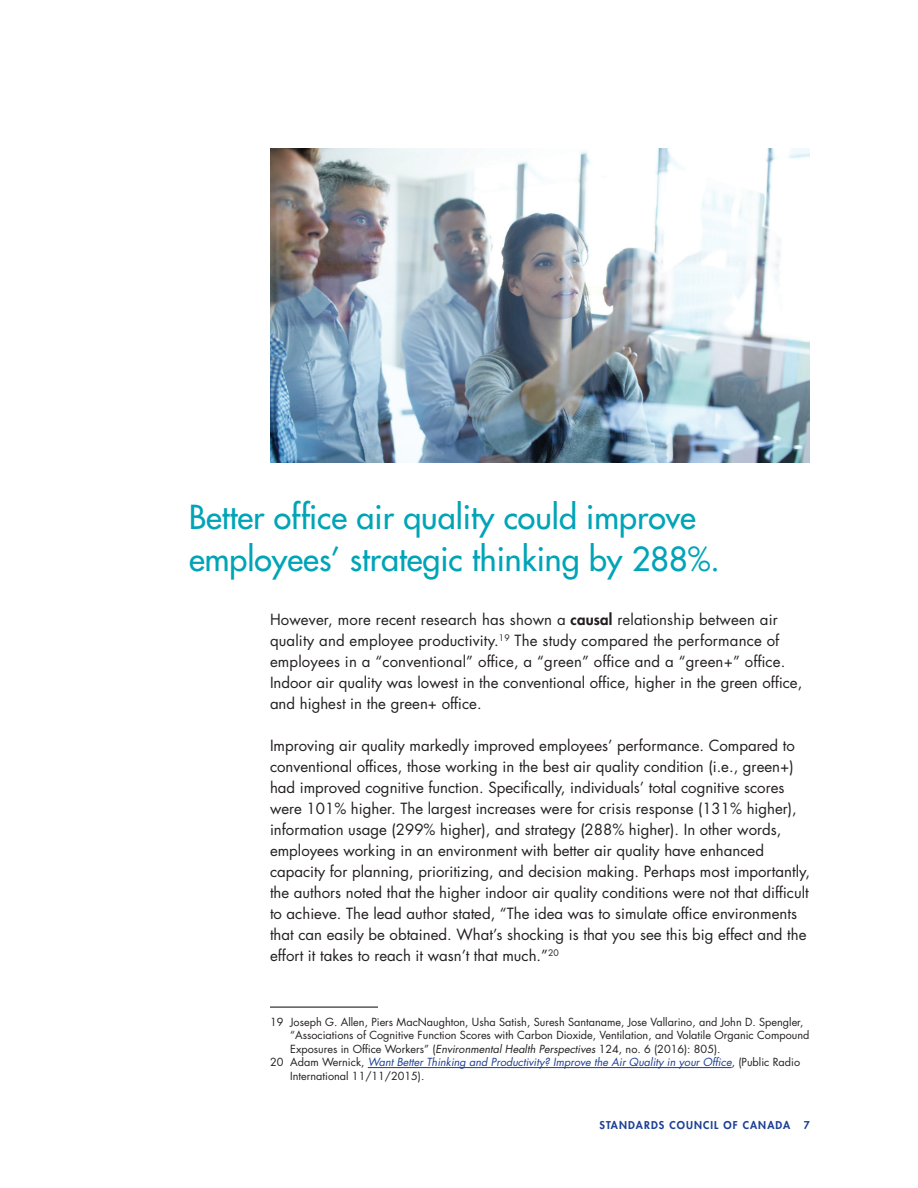
<style>
.page{position:relative;width:918px;height:1188px;background:#fff}
.page>*{position:absolute;margin:0;border:0;box-sizing:border-box;transform-origin:0 0}
.pull_quote{font:500 32.25px/42px "Futura Std";color:#00a4b7}
.body{font:15px/21px "Futura Std";color:#231f20}
.footnote{font:10.8px/13.5px "Futura Std";color:#231f20}
.footnote-2{font:italic 10.8px/13.5px "Futura Std";color:#1b3f94}
.t1{font:800 10.5px "Futura Std";letter-spacing:.1em;color:#1b3f94}
.s1{font-weight:800}
.s2{font-style:italic}
.s3{font-style:normal;color:#231f20}
</style>
<div class="page">
<hr style="left:270px;top:1007px;width:108px;height:1px;background:#231f20">
<hr style="left:368px;top:1067px;width:364px;height:1px;background:#1b3f94">
<img style="left:270px;top:148px;width:540px;height:314px">
<p class="pull_quote" style="left:189px;top:497px;width:532px">Better office air quality could improve employees’ strategic thinking by 288%.</p>
<p class="body" style="left:270px;top:610px;width:534px">However, more recent research has shown a <span class="s1">causal</span> relationship between air quality and employee productivity.<sup>19</sup> The study compared the performance of employees in a “conventional” office, a “green” office and a “green+” office.<br>Indoor air quality was lowest in the conventional office, higher in the green office, and highest in the green+ office.</p>
<p class="body" style="left:270px;top:735px;width:542px">Improving air quality markedly improved employees’ performance. Compared to conventional offices, those working in the best air quality condition (i.e., green+) had improved cognitive function. Specifically, individuals’ total cognitive scores were 101% higher. The largest increases were for crisis response (131% higher), information usage (299% higher), and strategy (288% higher). In other words, employees working in an environment with better air quality have enhanced capacity for planning, prioritizing, and decision making. Perhaps most importantly, the authors noted that the higher indoor air quality conditions were not that difficult to achieve. The lead author stated, “The idea was to simulate office environments that can easily be obtained. What’s shocking is that you see this big effect and the effort it takes to reach it wasn’t that much.”<sup>20</sup></p>
<p class="footnote" style="left:290px;top:1015px;width:521px;text-indent:-20px">19 Joseph G. Allen, Piers MacNaughton, Usha Satish, Suresh Santaname, Jose Vallarino, and John D. Spengler, “Associations of Cognitive Function Scores with Carbon Dioxide, Ventilation, and Volatile Organic Compound<br>Exposures in Office Workers” (<span class="s2">Environmental Health Perspectives</span> 124, no. 6 (2016): 805).</p>
<p class="footnote-2" style="left:290px;top:1056px;width:511px;text-indent:-20px"><span class="s3">20 Adam Wernick,</span> Want Better Thinking and Productivity? Improve the Air Quality in your Office<span class="s3">, (Public Radio<br>International 11/11/2015).</span></p>
<p class="t1" style="left:599px;top:1119px;width:192px">STANDARDS COUNCIL OF CANADA</p>
<p class="t1" style="left:804px;top:1119px;width:8px">7</p>
</div>
